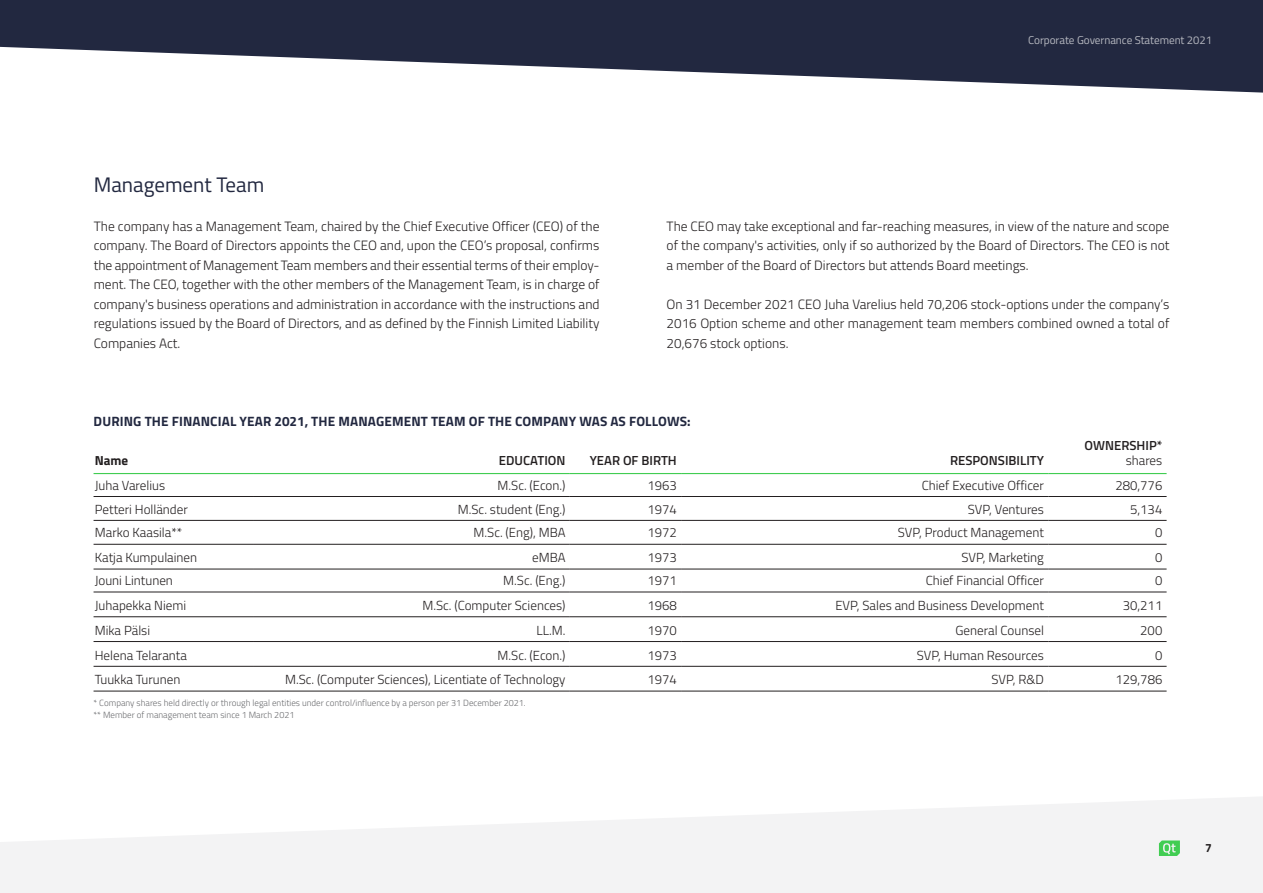
<style>
.page{position:relative;width:1263px;height:893px;background:#fff}
.page>*{position:absolute;margin:0;border:0;box-sizing:border-box;transform-origin:0 0}
.t1{font:21px "Titillium Web";color:#222840}
.t2{font:300 13.5px/19.5px "Titillium Web";color:#231f20;text-align:justify}
.t3{font:700 13.5px "Titillium Web";letter-spacing:.01em;color:#222840}
.t4{font:300 13.2px "Titillium Web";color:#231f20}
.t5{font:600 13.2px "Titillium Web";color:#231f20}
.t6{font:700 13.2px "Titillium Web";color:#231f20}
.t7{font:700 12px "Titillium Web";color:#231f20}
.t8{font:11.25px "Titillium Web";letter-spacing:-.005em;color:#b5b7bf}
.t9{font:300 9px/12px "Titillium Web";color:#6c6d70}
</style>
<div class="page">
<svg style="left:0;top:797px;width:1263px;height:96px;fill:#f3f3f4"></svg>
<svg style="left:0;top:0;width:1263px;height:93px;fill:#222840"></svg>
<svg style="left:1159px;top:840px;width:21px;height:16px"></svg>
<hr style="left:94px;top:496px;width:159px;height:1px;background:#231f20">
<hr style="left:253px;top:496px;width:317px;height:1px;background:#231f20">
<hr style="left:570px;top:496px;width:111px;height:1px;background:#231f20">
<hr style="left:681px;top:496px;width:367px;height:1px;background:#231f20">
<hr style="left:1048px;top:496px;width:118px;height:1px;background:#231f20">
<hr style="left:94px;top:520px;width:159px;height:1px;background:#231f20">
<hr style="left:253px;top:520px;width:317px;height:1px;background:#231f20">
<hr style="left:570px;top:520px;width:111px;height:1px;background:#231f20">
<hr style="left:681px;top:520px;width:367px;height:1px;background:#231f20">
<hr style="left:1048px;top:520px;width:118px;height:1px;background:#231f20">
<hr style="left:94px;top:544px;width:159px;height:1px;background:#231f20">
<hr style="left:253px;top:544px;width:317px;height:1px;background:#231f20">
<hr style="left:570px;top:544px;width:111px;height:1px;background:#231f20">
<hr style="left:681px;top:544px;width:367px;height:1px;background:#231f20">
<hr style="left:1048px;top:544px;width:118px;height:1px;background:#231f20">
<hr style="left:94px;top:569px;width:159px;height:1px;background:#231f20">
<hr style="left:253px;top:569px;width:317px;height:1px;background:#231f20">
<hr style="left:570px;top:569px;width:111px;height:1px;background:#231f20">
<hr style="left:681px;top:569px;width:367px;height:1px;background:#231f20">
<hr style="left:1048px;top:569px;width:118px;height:1px;background:#231f20">
<hr style="left:94px;top:592px;width:159px;height:1px;background:#231f20">
<hr style="left:253px;top:592px;width:317px;height:1px;background:#231f20">
<hr style="left:570px;top:592px;width:111px;height:1px;background:#231f20">
<hr style="left:681px;top:592px;width:367px;height:1px;background:#231f20">
<hr style="left:1048px;top:592px;width:118px;height:1px;background:#231f20">
<hr style="left:94px;top:616px;width:159px;height:1px;background:#231f20">
<hr style="left:253px;top:616px;width:317px;height:1px;background:#231f20">
<hr style="left:570px;top:616px;width:111px;height:1px;background:#231f20">
<hr style="left:681px;top:616px;width:367px;height:1px;background:#231f20">
<hr style="left:1048px;top:616px;width:118px;height:1px;background:#231f20">
<hr style="left:94px;top:641px;width:159px;height:1px;background:#231f20">
<hr style="left:253px;top:641px;width:317px;height:1px;background:#231f20">
<hr style="left:570px;top:641px;width:111px;height:1px;background:#231f20">
<hr style="left:681px;top:641px;width:367px;height:1px;background:#231f20">
<hr style="left:1048px;top:641px;width:118px;height:1px;background:#231f20">
<hr style="left:94px;top:666px;width:159px;height:1px;background:#231f20">
<hr style="left:253px;top:666px;width:317px;height:1px;background:#231f20">
<hr style="left:570px;top:666px;width:111px;height:1px;background:#231f20">
<hr style="left:681px;top:666px;width:367px;height:1px;background:#231f20">
<hr style="left:1048px;top:666px;width:118px;height:1px;background:#231f20">
<hr style="left:94px;top:691px;width:159px;height:1px;background:#231f20">
<hr style="left:253px;top:691px;width:317px;height:1px;background:#231f20">
<hr style="left:570px;top:691px;width:111px;height:1px;background:#231f20">
<hr style="left:681px;top:691px;width:367px;height:1px;background:#231f20">
<hr style="left:1048px;top:691px;width:118px;height:1px;background:#231f20">
<hr style="left:94px;top:473px;width:159px;height:1px;background:#41cd52">
<hr style="left:253px;top:473px;width:317px;height:1px;background:#41cd52">
<hr style="left:570px;top:473px;width:111px;height:1px;background:#41cd52">
<hr style="left:681px;top:473px;width:367px;height:1px;background:#41cd52">
<hr style="left:1048px;top:473px;width:118px;height:1px;background:#41cd52">
<h1 class="t1" style="left:94px;top:169px;width:172px">Management Team</h1>
<p class="t2" style="left:94px;top:216px;width:507px">The company has a Management Team, chaired by the Chief Executive Officer (CEO) of the company. The Board of Directors appoints the CEO and, upon the CEO’s proposal, confirms the appointment of Management Team members and their essential terms of their employ&shy;ment. The CEO, together with the other members of the Management Team, is in charge of company's business operations and administration in accordance with the instructions and regulations issued by the Board of Directors, and as defined by the Finnish Limited Liability Companies Act.</p>
<p class="t8" style="left:1028px;top:32px;width:185px">Corporate Governance Statement 2021</p>
<p class="t2" style="left:666px;top:216px;width:504px">The CEO may take exceptional and far-reaching measures, in view of the nature and scope of the company's activities, only if so authorized by the Board of Directors. The CEO is not a member of the Board of Directors but attends Board meetings.</p>
<p class="t2" style="left:666px;top:294px;width:504px">On 31 December 2021 CEO Juha Varelius held 70,206 stock-options under the company’s 2016 Option scheme and other management team members combined owned a total of 20,676 stock options.</p>
<p class="t3" style="left:94px;top:411px;width:599px">DURING THE FINANCIAL YEAR 2021, THE MANAGEMENT TEAM OF THE COMPANY WAS AS FOLLOWS:</p>
<p class="t6" style="left:95px;top:450px;width:35px">Name</p>
<p class="t5" style="left:499px;top:450px;width:68px">EDUCATION</p>
<p class="t5" style="left:590px;top:450px;width:89px">YEAR OF BIRTH</p>
<p class="t5" style="left:950px;top:450px;width:95px">RESPONSIBILITY</p>
<p class="t5" style="left:1084px;top:435px;width:79px">OWNERSHIP*</p>
<p class="t4" style="left:1126px;top:451px;width:38px">shares</p>
<p class="t4" style="left:95px;top:475px;width:72px">Juha Varelius</p>
<p class="t4" style="left:498px;top:475px;width:69px">M.Sc. (Econ.)</p>
<p class="t4" style="left:647px;top:475px;width:31px">1963</p>
<p class="t4" style="left:922px;top:475px;width:124px">Chief Executive Officer</p>
<p class="t4" style="left:1115px;top:475px;width:48px">280,776</p>
<p class="t4" style="left:95px;top:499px;width:95px">Petteri Holländer</p>
<p class="t4" style="left:458px;top:499px;width:109px">M.Sc. student (Eng.)</p>
<p class="t4" style="left:647px;top:499px;width:31px">1974</p>
<p class="t4" style="left:968px;top:499px;width:78px">SVP, Ventures</p>
<p class="t4" style="left:1130px;top:499px;width:34px">5,134</p>
<p class="t4" style="left:95px;top:523px;width:89px">Marko Kaasila**</p>
<p class="t4" style="left:474px;top:523px;width:93px">M.Sc. (Eng), MBA</p>
<p class="t4" style="left:647px;top:523px;width:31px">1972</p>
<p class="t4" style="left:898px;top:523px;width:148px">SVP, Product Management</p>
<p class="t4" style="left:1155px;top:523px;width:9px">0</p>
<p class="t4" style="left:95px;top:548px;width:104px">Katja Kumpulainen</p>
<p class="t4" style="left:532px;top:548px;width:35px">eMBA</p>
<p class="t4" style="left:647px;top:548px;width:31px">1973</p>
<p class="t4" style="left:962px;top:548px;width:84px">SVP, Marketing</p>
<p class="t4" style="left:1155px;top:548px;width:9px">0</p>
<p class="t4" style="left:95px;top:571px;width:80px">Jouni Lintunen</p>
<p class="t4" style="left:503px;top:571px;width:64px">M.Sc. (Eng.)</p>
<p class="t4" style="left:647px;top:571px;width:31px">1971</p>
<p class="t4" style="left:926px;top:571px;width:120px">Chief Financial Officer</p>
<p class="t4" style="left:1155px;top:571px;width:9px">0</p>
<p class="t4" style="left:95px;top:596px;width:93px">Juhapekka Niemi</p>
<p class="t4" style="left:422px;top:596px;width:145px">M.Sc. (Computer Sciences)</p>
<p class="t4" style="left:647px;top:596px;width:31px">1968</p>
<p class="t4" style="left:835px;top:596px;width:210px">EVP, Sales and Business Development</p>
<p class="t4" style="left:1123px;top:596px;width:41px">30,211</p>
<p class="t4" style="left:95px;top:620px;width:57px">Mika Pälsi</p>
<p class="t4" style="left:537px;top:620px;width:30px">LL.M.</p>
<p class="t4" style="left:647px;top:620px;width:31px">1970</p>
<p class="t4" style="left:955px;top:620px;width:90px">General Counsel</p>
<p class="t4" style="left:1140px;top:620px;width:24px">200</p>
<p class="t4" style="left:95px;top:645px;width:94px">Helena Telaranta</p>
<p class="t4" style="left:498px;top:645px;width:69px">M.Sc. (Econ.)</p>
<p class="t4" style="left:647px;top:645px;width:31px">1973</p>
<p class="t4" style="left:917px;top:645px;width:129px">SVP, Human Resources</p>
<p class="t4" style="left:1155px;top:645px;width:9px">0</p>
<p class="t4" style="left:95px;top:670px;width:87px">Tuukka Turunen</p>
<p class="t4" style="left:285px;top:670px;width:282px">M.Sc. (Computer Sciences), Licentiate of Technology</p>
<p class="t4" style="left:647px;top:670px;width:31px">1974</p>
<p class="t4" style="left:991px;top:670px;width:54px">SVP, R&amp;D</p>
<p class="t4" style="left:1115px;top:670px;width:48px">129,786</p>
<p class="t9" style="left:94px;top:696px;width:434px">* Company shares held directly or through legal entities under control/influence by a person per 31 December 2021. ** Member of management team since 1 March 2021</p>
<p class="t7" style="left:1205px;top:839px;width:8px">7</p>
</div>
